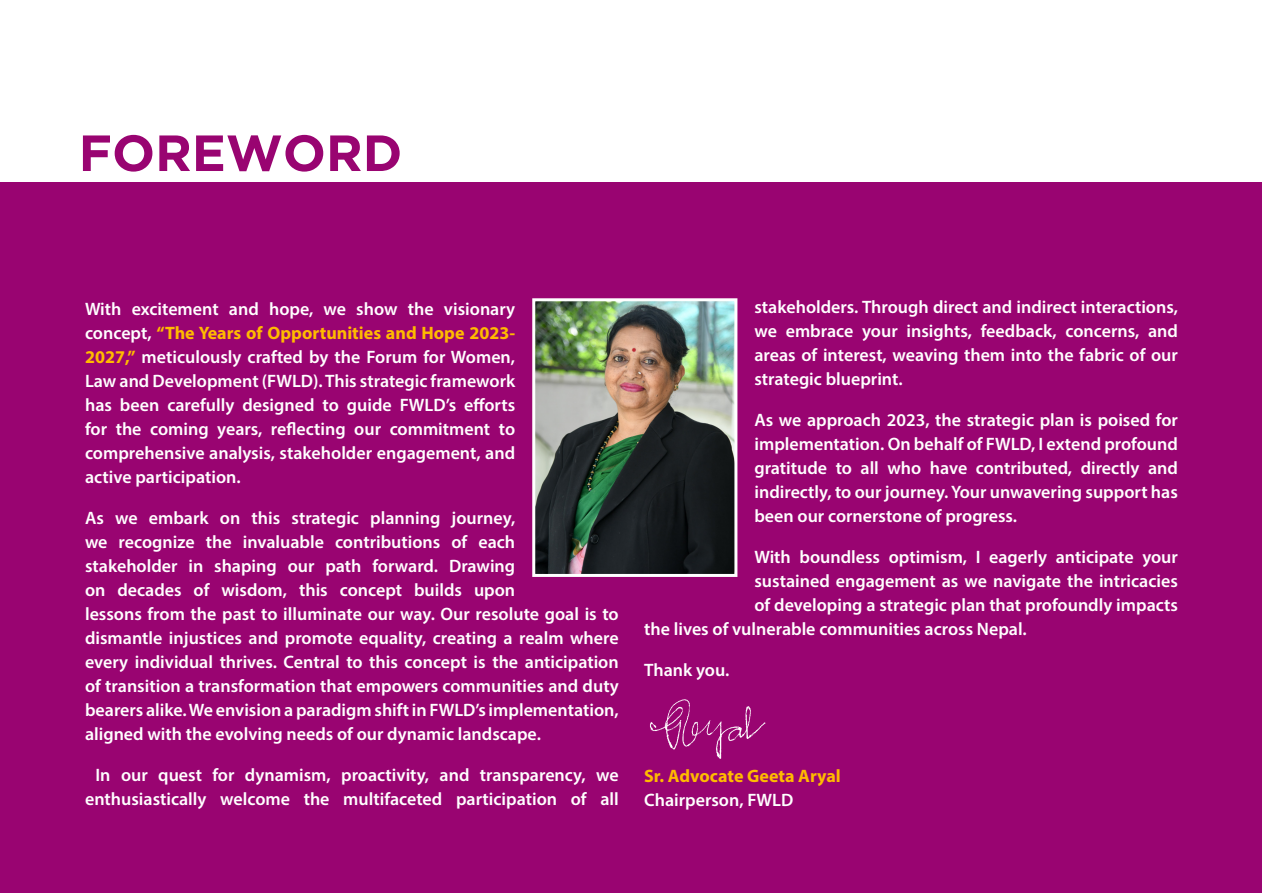
<style>
.page{position:relative;width:1263px;height:893px;background:#fff}
.page>*{position:absolute;margin:0;border:0;box-sizing:border-box;transform-origin:0 0}
.t1{font:700 50.7px "Gotham";color:#990471}
.t2{font:600 18px/24px "Myriad Pro";color:#fff;text-align:justify}
.t3{font:700 18px "Myriad Pro";color:#fb0}
.s1{font-weight:700;color:#fb0}
</style>
<div class="page">
<div style="left:1px;top:183px;width:1261px;height:710px;background:#990471"></div>
<img style="left:650px;top:699px;width:116px;height:60px">
<img style="left:536px;top:302px;width:197px;height:271px">
<div style="left:532px;top:298px;width:205px;height:279px;border:3px solid #fff"></div>
<p class="t1" style="left:79px;top:124px;width:325px">FOREWORD</p>
<p class="t2" style="left:85px;top:297px;width:432px">With excitement and hope, we show the visionary concept, <span class="s1">“The Years of Opportunities and Hope 2023- 2027,”</span> meticulously crafted by the Forum for Women, Law and Development (FWLD). This strategic framework has been carefully designed to guide FWLD’s efforts for the coming years, reflecting our commitment to comprehensive analysis, stakeholder engagement, and active participation.</p>
<p class="t2" style="left:85px;top:506px;width:535px;text-align:left">As we embark on this strategic planning journey,<br>we recognize the invaluable contributions of each<br>stakeholder in shaping our path forward. Drawing<br>on decades of wisdom, this concept builds upon<br>lessons from the past to illuminate our way. Our resolute goal is to dismantle injustices and promote equality, creating a realm where every individual thrives. Central to this concept is the anticipation of transition a transformation that empowers communities and duty bearers alike. We envision a paradigm shift in FWLD’s implementation, aligned with the evolving needs of our dynamic landscape.</p>
<p class="t2" style="left:85px;top:763px;width:535px;text-align:center">In our quest for dynamism, proactivity, and transparency, we enthusiastically welcome the multifaceted participation of all</p>
<p class="t2" style="left:754px;top:295px;width:425px">stakeholders. Through direct and indirect interactions, we embrace your insights, feedback, concerns, and areas of interest, weaving them into the fabric of our strategic blueprint.</p>
<p class="t2" style="left:754px;top:408px;width:425px">As we approach 2023, the strategic plan is poised for implementation. On behalf of FWLD, I extend profound gratitude to all who have contributed, directly and indirectly, to our journey. Your unwavering support has been our cornerstone of progress.</p>
<p class="t2" style="left:754px;top:545px;width:425px">With boundless optimism, I eagerly anticipate your</p>
<p class="t2" style="left:754px;top:569px;width:425px">sustained engagement as we navigate the intricacies</p>
<p class="t2" style="left:754px;top:593px;width:425px">of developing a strategic plan that profoundly impacts</p>
<p class="t2" style="left:644px;top:617px;width:384px">the lives of vulnerable communities across Nepal.</p>
<p class="t2" style="left:644px;top:658px;width:87px">Thank you.</p>
<p class="t3" style="left:644px;top:765px;width:198px">Sr. Advocate Geeta Aryal</p>
<p class="t2" style="left:644px;top:788px;width:151px">Chairperson, FWLD</p>
</div>
